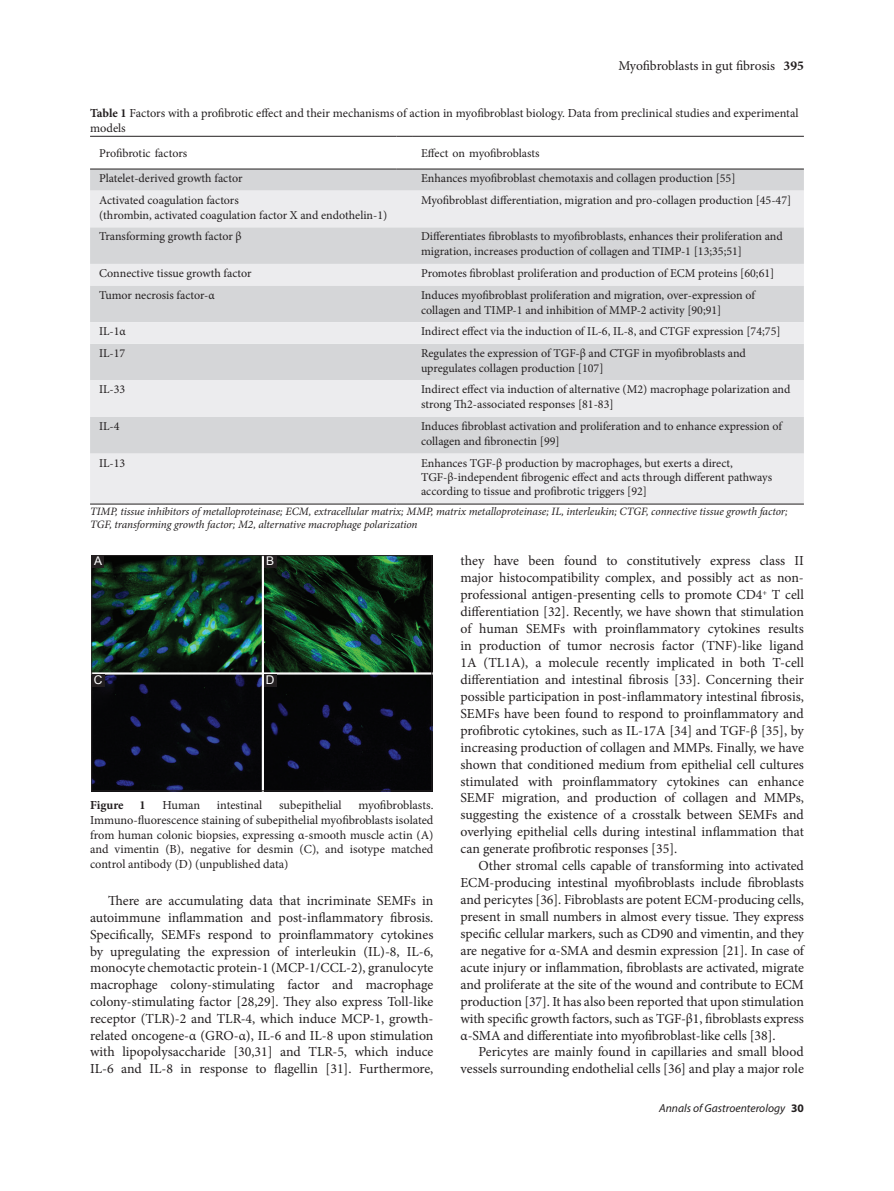
<style>
.page{position:relative;width:894px;height:1191px;background:#fff}
.page>*{position:absolute;margin:0;border:0;box-sizing:border-box;transform-origin:0 0}
.t1{font:13.8px/17px "Minion Pro";letter-spacing:-.005em;color:#231f20;text-align:justify}
.t2{font:13.5px "Minion Pro";letter-spacing:-.005em;color:#231f20}
.t3{font:12.3px/14.7px "Minion Pro";letter-spacing:-.005em;color:#231f20}
.t4{font:700 12.3px "Minion Pro";color:#231f20}
.t5{font:12px/15px "Minion Pro";color:#231f20}
.t6{font:12px "Arial";color:#fff}
.t7{font:italic 11.55px "Myriad Pro";color:#231f20}
.t8{font:italic 11.25px/13.5px "Minion Pro";letter-spacing:-.01em;color:#231f20}
.s1{font-weight:700}
.s2{font-weight:700;font-style:normal}
</style>
<div class="page">
<div style="left:90px;top:170px;width:713px;height:21px;background:#d5d6d8"></div>
<svg style="left:90px;top:191px;width:713px;height:312px;background:#e1e1e3"></svg>
<hr style="left:90px;top:503px;width:306px;height:1px;background:#231f20">
<svg style="left:396px;top:503px;width:16px;height:1px"></svg>
<hr style="left:412px;top:503px;width:391px;height:1px;background:#231f20">
<hr style="left:90px;top:169px;width:306px;height:1px;background:#231f20">
<svg style="left:396px;top:169px;width:16px;height:1px"></svg>
<hr style="left:412px;top:169px;width:391px;height:1px;background:#231f20">
<hr style="left:90px;top:136px;width:306px;height:1px;background:#231f20">
<svg style="left:396px;top:136px;width:16px;height:1px"></svg>
<hr style="left:412px;top:136px;width:391px;height:1px;background:#231f20">
<img style="left:93px;top:557px;width:337px;height:231px">
<div style="left:91px;top:555px;width:341px;height:235px;border:1px solid #231f20"></div>
<div style="left:91px;top:555px;width:13px;height:13px;background:#231f20"></div>
<div style="left:92px;top:674px;width:12px;height:12px;background:#231f20"></div>
<div style="left:264px;top:555px;width:12px;height:13px;background:#231f20"></div>
<div style="left:264px;top:674px;width:12px;height:12px;background:#231f20"></div>
<p class="t2" style="left:618px;top:57px;width:187px">Myofibroblasts in gut fibrosis <span class="s1">395</span></p>
<p class="t3" style="left:90px;top:106px;width:709px"><span class="s1">Table 1</span> Factors with a profibrotic effect and their mechanisms of action in myofibroblast biology. Data from preclinical studies and experimental models</p>
<p class="t5" style="left:99px;top:146px;width:89px">Profibrotic factors</p>
<p class="t5" style="left:421px;top:146px;width:120px">Effect on myofibroblasts</p>
<p class="t5" style="left:99px;top:171px;width:145px">Platelet‑derived growth factor</p>
<p class="t5" style="left:421px;top:171px;width:316px">Enhances myofibroblast chemotaxis and collagen production [55]</p>
<p class="t5" style="left:99px;top:192px;width:290px">Activated coagulation factors<br>(thrombin, activated coagulation factor X and endothelin‑1)</p>
<p class="t5" style="left:421px;top:192px;width:371px">Myofibroblast differentiation, migration and pro‑collagen production [45‑47]</p>
<p class="t5" style="left:99px;top:229px;width:144px">Transforming growth factor β</p>
<p class="t5" style="left:421px;top:229px;width:363px">Differentiates fibroblasts to myofibroblasts, enhances their proliferation and migration, increases production of collagen and TIMP‑1 [13;35;51]</p>
<p class="t5" style="left:99px;top:265px;width:154px">Connective tissue growth factor</p>
<p class="t5" style="left:421px;top:265px;width:354px">Promotes fibroblast proliferation and production of ECM proteins [60;61]</p>
<p class="t5" style="left:99px;top:287px;width:117px">Tumor necrosis factor‑α</p>
<p class="t5" style="left:421px;top:287px;width:335px">Induces myofibroblast proliferation and migration, over‑expression of collagen and TIMP‑1 and inhibition of MMP‑2 activity [90;91]</p>
<p class="t5" style="left:99px;top:324px;width:28px">IL‑1α</p>
<p class="t5" style="left:421px;top:324px;width:361px">Indirect effect via the induction of IL‑6, IL‑8, and CTGF expression [74;75]</p>
<p class="t5" style="left:99px;top:345px;width:28px">IL‑17</p>
<p class="t5" style="left:421px;top:345px;width:326px">Regulates the expression of TGF‑β and CTGF in myofibroblasts and upregulates collagen production [107]</p>
<p class="t5" style="left:99px;top:382px;width:28px">IL‑33</p>
<p class="t5" style="left:421px;top:382px;width:370px">Indirect effect via induction of alternative (M2) macrophage polarization and strong Th2‑associated responses [81‑83]</p>
<p class="t5" style="left:99px;top:418px;width:22px">IL‑4</p>
<p class="t5" style="left:421px;top:418px;width:362px">Induces fibroblast activation and proliferation and to enhance expression of collagen and fibronectin [99]</p>
<p class="t5" style="left:99px;top:455px;width:28px">IL‑13</p>
<p class="t5" style="left:421px;top:455px;width:352px;line-height:14.4px">Enhances TGF‑β production by macrophages, but exerts a direct,<br>TGF‑β‑independent fibrogenic effect and acts through different pathways according to tissue and profibrotic triggers [92]</p>
<p class="t8" style="left:90px;top:504px;width:699px">TIMP, tissue inhibitors of metalloproteinase; ECM, extracellular matrix; MMP, matrix metalloproteinase; IL, interleukin; CTGF, connective tissue growth factor;<br>TGF, transforming growth factor; M2, alternative macrophage polarization</p>
<p class="t6" style="left:94px;top:552px;width:10px">A</p>
<p class="t6" style="left:94px;top:671px;width:10px">C</p>
<p class="t6" style="left:266px;top:552px;width:10px">B</p>
<p class="t6" style="left:266px;top:671px;width:10px">D</p>
<p class="t3" style="left:90px;top:797px;width:345px;text-align:justify;text-indent:268px">myofibroblasts.<br>Immuno-fluorescence staining of subepithelial myofibroblasts isolated from human colonic biopsies, expressing α-smooth muscle actin (A) and vimentin (B), negative for desmin (C), and isotype matched control antibody (D) (unpublished data)</p>
<p class="t4" style="left:90px;top:796px;width:35px">Figure</p>
<p class="t4" style="left:140px;top:796px;width:8px">1</p>
<p class="t3" style="left:162px;top:797px;width:39px">Human</p>
<p class="t3" style="left:217px;top:797px;width:47px">intestinal</p>
<p class="t3" style="left:279px;top:797px;width:64px">subepithelial</p>
<p class="t1" style="left:90px;top:892px;width:345px;text-indent:18px">There are accumulating data that incriminate SEMFs in autoimmune inflammation and post-inflammatory fibrosis.<br>Specifically, SEMFs respond to proinflammatory cytokines by upregulating the expression of interleukin (IL)-8, IL-6, monocyte chemotactic protein-1 (MCP-1/CCL-2), granulocyte macrophage colony-stimulating factor and macrophage colony-stimulating factor [28,29]. They also express Toll-like receptor (TLR)-2 and TLR-4, which induce MCP-1, growth&shy;related oncogene-α (GRO-α), IL-6 and IL-8 upon stimulation with lipopolysaccharide [30,31] and TLR-5, which induce IL-6 and IL-8 in response to flagellin [31]. Furthermore,</p>
<p class="t1" style="left:460px;top:552px;width:345px">they have been found to constitutively express class II major histocompatibility complex, and possibly act as non&shy;professional antigen-presenting cells to promote CD4<sup>+</sup> T cell differentiation [32]. Recently, we have shown that stimulation of human SEMFs with proinflammatory cytokines results in production of tumor necrosis factor (TNF)-like ligand 1A (TL1A), a molecule recently implicated in both T-cell differentiation and intestinal fibrosis [33]. Concerning their possible participation in post-inflammatory intestinal fibrosis, SEMFs have been found to respond to proinflammatory and profibrotic cytokines, such as IL-17A [34] and TGF-β [35], by increasing production of collagen and MMPs. Finally, we have shown that conditioned medium from epithelial cell cultures stimulated with proinflammatory cytokines can enhance SEMF migration, and production of collagen and MMPs, suggesting the existence of a crosstalk between SEMFs and overlying epithelial cells during intestinal inflammation that can generate profibrotic responses [35].</p>
<p class="t1" style="left:460px;top:857px;width:345px;text-indent:18px">Other stromal cells capable of transforming into activated ECM-producing intestinal myofibroblasts include fibroblasts and pericytes [36]. Fibroblasts are potent ECM-producing cells, present in small numbers in almost every tissue. They express specific cellular markers, such as CD90 and vimentin, and they are negative for α-SMA and desmin expression [21]. In case of acute injury or inflammation, fibroblasts are activated, migrate and proliferate at the site of the wound and contribute to ECM production [37]. It has also been reported that upon stimulation with specific growth factors, such as TGF-β1, fibroblasts express α-SMA and differentiate into myofibroblast-like cells [38].</p>
<p class="t1" style="left:460px;top:1043px;width:345px;text-align:right">Pericytes are mainly found in capillaries and small blood vessels surrounding endothelial cells [36] and play a major role</p>
<p class="t7" style="left:658px;top:1101px;width:146px">Annals of Gastroenterology <span class="s2">30</span></p>
</div>
